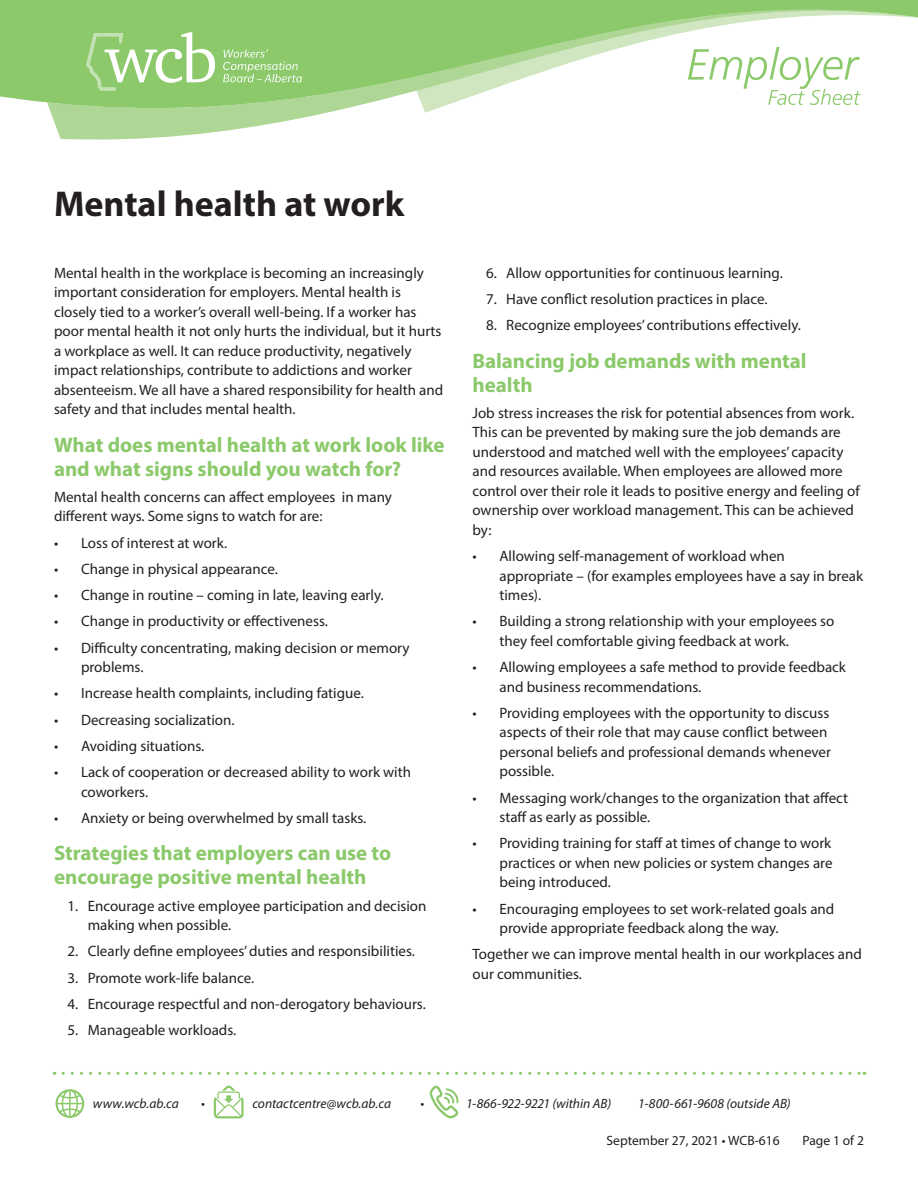
<style>
.page{position:relative;width:918px;height:1188px;background:#fff}
.page>*{position:absolute;margin:0;border:0;box-sizing:border-box;transform-origin:0 0}
.Main_title{font:700 36px "Myriad Pro";color:#231f20}
.Subtitle{font:700 21px/24px "Myriad Pro";color:#8bc96b}
.Body_Text{font:15px/19.5px "Myriad Pro";color:#231f20}
.t1{font:italic 13.5px "Myriad Pro";color:#231f20}
.t2{font:13.5px "Myriad Pro";color:#231f20}
</style>
<div class="page">
<svg style="left:0;top:0;width:918px;height:140px"></svg>
<svg style="left:430px;top:1086px;width:29px;height:32px"></svg>
<svg style="left:214px;top:1086px;width:30px;height:32px"></svg>
<svg style="left:63px;top:1072px;width:802px;height:3px"></svg>
<svg style="left:56px;top:1089px;width:28px;height:29px"></svg>
<svg style="left:223px;top:49px;width:79px;height:33px;background:#9dd182"></svg>
<svg style="left:86px;top:32px;width:129px;height:59px"></svg>
<svg style="left:688px;top:47px;width:173px;height:58px"></svg>
<p class="Main_title" style="left:54px;top:180px;width:352px">Mental health at work</p>
<p class="Body_Text" style="left:54px;top:263px;width:391px">Mental health in the workplace is becoming an increasingly important consideration for employers. Mental health is closely tied to a worker’s overall well-being. If a worker has poor mental health it not only hurts the individual, but it hurts a workplace as well. It can reduce productivity, negatively impact relationships, contribute to addictions and worker absenteeism. We all have a shared responsibility for health and safety and that includes mental health.</p>
<p class="Subtitle" style="left:54px;top:432px;width:392px">What does mental health at work look like and what signs should you watch for?</p>
<p class="Body_Text" style="left:54px;top:487px;width:339px">Mental health concerns can affect employees in many different ways. Some signs to watch for are:</p>
<p class="Body_Text" style="left:54px;top:533px;width:175px">• Loss of interest at work.</p>
<p class="Body_Text" style="left:54px;top:559px;width:225px">• Change in physical appearance.</p>
<p class="Body_Text" style="left:54px;top:585px;width:331px">• Change in routine – coming in late, leaving early.</p>
<p class="Body_Text" style="left:54px;top:611px;width:275px">• Change in productivity or effectiveness.</p>
<p class="Body_Text" style="left:81px;top:638px;width:330px;text-indent:-27px">• Difficulty concentrating, making decision or memory problems.</p>
<p class="Body_Text" style="left:54px;top:683px;width:311px">• Increase health complaints, including fatigue.</p>
<p class="Body_Text" style="left:54px;top:710px;width:182px">• Decreasing socialization.</p>
<p class="Body_Text" style="left:54px;top:736px;width:152px">• Avoiding situations.</p>
<p class="Body_Text" style="left:81px;top:762px;width:332px;text-indent:-27px">• Lack of cooperation or decreased ability to work with coworkers.</p>
<p class="Body_Text" style="left:54px;top:808px;width:314px">• Anxiety or being overwhelmed by small tasks.</p>
<p class="Subtitle" style="left:54px;top:841px;width:339px">Strategies that employers can use to encourage positive mental health</p>
<p class="Body_Text" style="left:88px;top:896px;width:340px;text-indent:-20px">1. Encourage active employee participation and decision making when possible.</p>
<p class="Body_Text" style="left:68px;top:941px;width:349px">2. Clearly define employees’ duties and responsibilities.</p>
<p class="Body_Text" style="left:68px;top:968px;width:188px">3. Promote work-life balance.</p>
<p class="Body_Text" style="left:68px;top:994px;width:360px">4. Encourage respectful and non-derogatory behaviours.</p>
<p class="Body_Text" style="left:68px;top:1020px;width:170px">5. Manageable workloads.</p>
<p class="Body_Text" style="left:486px;top:263px;width:298px">6. Allow opportunities for continuous learning.</p>
<p class="Body_Text" style="left:486px;top:289px;width:283px">7. Have conflict resolution practices in place.</p>
<p class="Body_Text" style="left:486px;top:315px;width:316px">8. Recognize employees’ contributions effectively.</p>
<p class="Subtitle" style="left:472px;top:348px;width:336px">Balancing job demands with mental health</p>
<p class="Body_Text" style="left:472px;top:403px;width:389px">Job stress increases the risk for potential absences from work.<br>This can be prevented by making sure the job demands are understood and matched well with the employees’ capacity and resources available. When employees are allowed more control over their role it leads to positive energy and feeling of ownership over workload management. This can be achieved by:</p>
<p class="Body_Text" style="left:500px;top:546px;width:365px;text-indent:-27px">• Allowing self-management of workload when<br>appropriate – (for examples employees have a say in break times).</p>
<p class="Body_Text" style="left:500px;top:611px;width:336px;text-indent:-27px">• Building a strong relationship with your employees so they feel comfortable giving feedback at work.</p>
<p class="Body_Text" style="left:500px;top:657px;width:348px;text-indent:-27px">• Allowing employees a safe method to provide feedback and business recommendations.</p>
<p class="Body_Text" style="left:500px;top:703px;width:333px;text-indent:-27px">• Providing employees with the opportunity to discuss aspects of their role that may cause conflict between personal beliefs and professional demands whenever possible.</p>
<p class="Body_Text" style="left:500px;top:788px;width:350px;text-indent:-27px">• Messaging work/changes to the organization that affect staff as early as possible.</p>
<p class="Body_Text" style="left:500px;top:833px;width:335px;text-align:justify;text-indent:-27px">• Providing training for staff at times of change to work practices or when new policies or system changes are being introduced.</p>
<p class="Body_Text" style="left:500px;top:899px;width:336px;text-indent:-27px">• Encouraging employees to set work-related goals and provide appropriate feedback along the way.</p>
<p class="Body_Text" style="left:472px;top:944px;width:391px">Together we can improve mental health in our workplaces and our communities.</p>
<p class="t1" style="left:93px;top:1095px;width:88px">www.wcb.ab.ca</p>
<p class="t1" style="left:201px;top:1095px;width:5px">•</p>
<p class="t1" style="left:252px;top:1095px;width:140px">contactcentre@wcb.ab.ca</p>
<p class="t1" style="left:421px;top:1095px;width:5px">•</p>
<p class="t1" style="left:466px;top:1095px;width:147px">1-866-922-9221 (within AB)</p>
<p class="t1" style="left:638px;top:1095px;width:154px">1-800-661-9608 (outside AB)</p>
<p class="t2" style="left:607px;top:1132px;width:175px">September 27, 2021 • WCB-616</p>
<p class="t2" style="left:803px;top:1132px;width:63px">Page 1 of 2</p>
</div>
